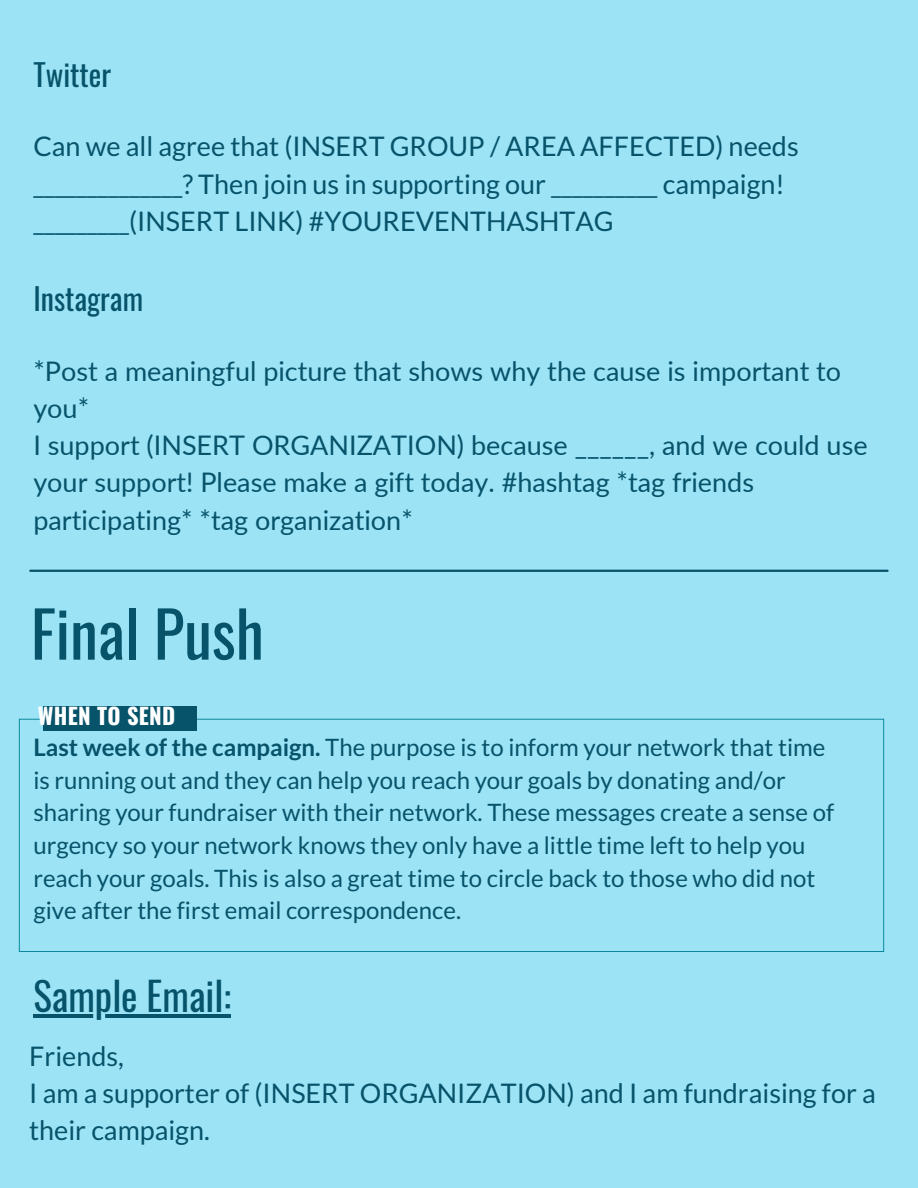
<style>
.page{position:relative;width:918px;height:1188px;background:#9de3f6}
.page>*{position:absolute;margin:0;border:0;box-sizing:border-box;transform-origin:0 0}
.t1{font:63.3px "Oswald";color:#06536a}
.t2{font:39px "Oswald";color:#06536a}
.t3{font:30px "Oswald";color:#06536a}
.t4{font:27px/37.2px "Lato";color:#06536a}
.t5{font:24px/32.7px "Lato";color:#06536a}
.t6{font:700 22.5px "Oswald";letter-spacing:.015em;color:#fff}
.s1{font-weight:700}
</style>
<div class="page">
<hr style="left:30px;top:570px;width:858px;height:2px;background:#06536a">
<svg style="left:19px;top:719px;width:865px;height:233px"></svg>
<div style="left:43px;top:706px;width:154px;height:25px;background:#06536a"></div>
<hr style="left:33px;top:1014px;width:198px;height:3px;background:#06536a">
<p class="t3" style="left:33px;top:51px;width:79px">Twitter</p>
<p class="t4" style="left:33px;top:127px;width:767px">Can we all agree that (INSERT GROUP / AREA AFFECTED) needs ______________? Then join us in supporting our __________ campaign! _________(INSERT LINK) #YOUREVENTHASHTAG</p>
<p class="t3" style="left:33px;top:275px;width:111px">Instagram</p>
<p class="t4" style="left:33px;top:352px;width:809px">*Post a meaningful picture that shows why the cause is important to you*</p>
<p class="t4" style="left:33px;top:426px;width:836px">I support (INSERT ORGANIZATION) because ______, and we could use your support! Please make a gift today. #hashtag *tag friends participating* *tag organization*</p>
<p class="t1" style="left:31px;top:584px;width:235px">Final Push</p>
<p class="t6" style="left:38px;top:698px;width:139px">WHEN TO SEND</p>
<p class="t5" style="left:33px;top:730px;width:802px"><span class="s1">Last week of the campaign.</span> The purpose is to inform your network that time is running out and they can help you reach your goals by donating and/or sharing your fundraiser with their network. These messages create a sense of urgency so your network knows they only have a little time left to help you reach your goals. This is also a great time to circle back to those who did not give after the first email correspondence.</p>
<p class="t2" style="left:33px;top:965px;width:199px">Sample Email:</p>
<p class="t4" style="left:29px;top:1037px;width:96px">Friends,</p>
<p class="t4" style="left:29px;top:1074px;width:848px">I am a supporter of (INSERT ORGANIZATION) and I am fundraising for a their campaign.</p>
</div>
